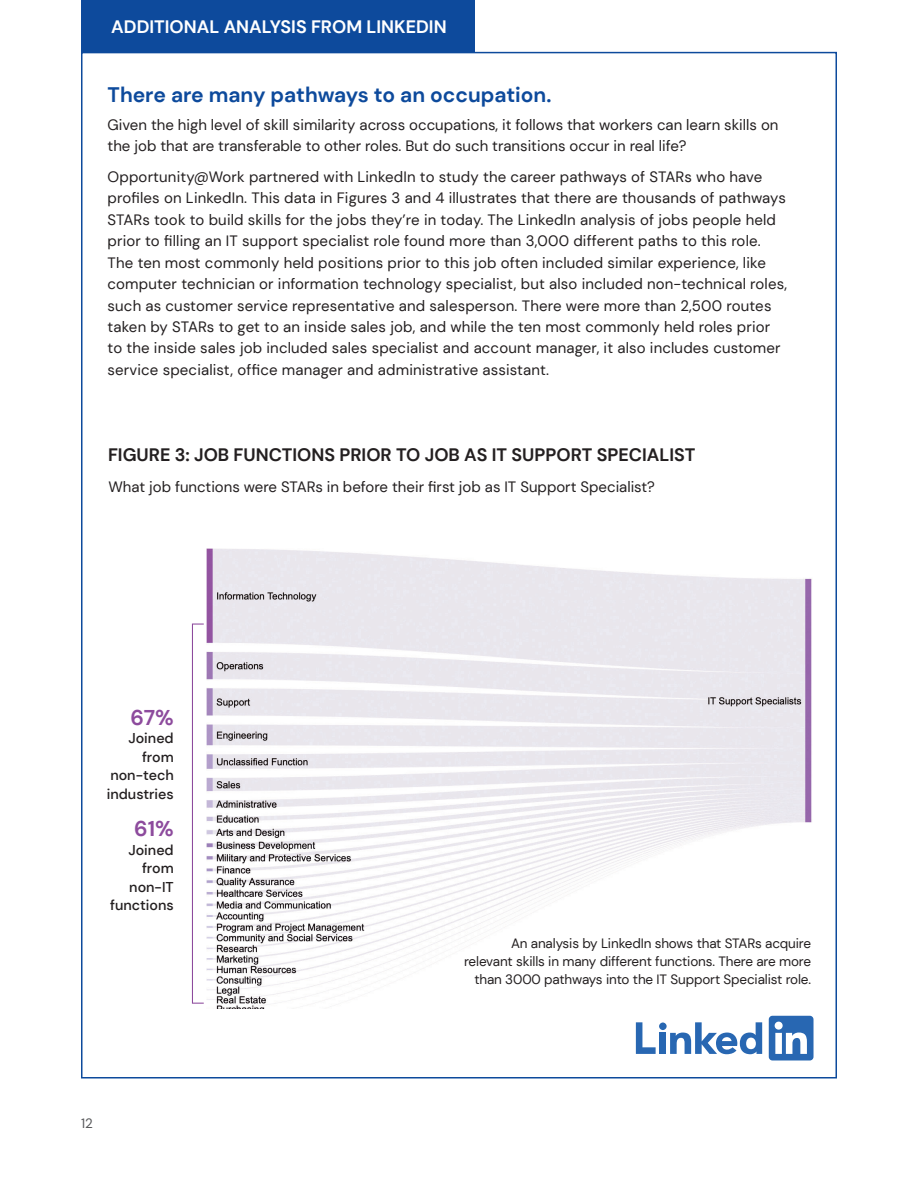
<style>
.page{position:relative;width:918px;height:1188px;background:#fff}
.page>*{position:absolute;margin:0;border:0;box-sizing:border-box;transform-origin:0 0}
.Body{font:700 21.3px "DM Sans";color:#8d4b9d}
.t1{font:700 21px "DM Sans";color:#0d4a9c}
.Figure_head{font:700 18px "DM Sans";color:#231f20}
.t2{font:700 18px "DM Sans";color:#fff}
.Body-2{font:15px/21.5px "DM Sans";letter-spacing:.01em;color:#231f20}
.Body-3{font:500 14.25px/18.6px "DM Sans";color:#231f20;text-align:right}
.Body-4{font:13.5px/18px "DM Sans";letter-spacing:-.01em;color:#231f20;text-align:right}
.t3{font:13.5px "DM Sans";color:#57585a}
</style>
<div class="page">
<img style="left:206px;top:548px;width:606px;height:461px">
<div style="left:192px;top:624px;width:12px;height:380px;border:1px solid #8d4b9d"></div>
<svg style="left:769px;top:1016px;width:45px;height:44px"></svg>
<div style="left:659px;top:1023px;width:8px;height:7px;background:#2867b2;border-radius:50%"></div>
<div style="left:660px;top:1033px;width:6px;height:21px;background:#2867b2"></div>
<svg style="left:636px;top:1022px;width:20px;height:32px"></svg>
<svg style="left:670px;top:1022px;width:92px;height:32px"></svg>
<div style="left:81px;top:0;width:393px;height:53px;background:#0d4a9c"></div>
<h2 class="t2" style="left:111px;top:16px;width:337px">ADDITIONAL ANALYSIS FROM LINKEDIN</h2>
<h2 class="t1" style="left:108px;top:81px;width:445px">There are many pathways to an occupation.</h2>
<p class="Body-2" style="left:108px;top:114px;width:672px">Given the high level of skill similarity across occupations, it follows that workers can learn skills on the job that are transferable to other roles. But do such transitions occur in real life?</p>
<p class="Body-2" style="left:108px;top:166px;width:681px">Opportunity@Work partnered with LinkedIn to study the career pathways of STARs who have profiles on LinkedIn. This data in Figures 3 and 4 illustrates that there are thousands of pathways STARs took to build skills for the jobs they’re in today. The LinkedIn analysis of jobs people held prior to filling an IT support specialist role found more than 3,000 different paths to this role.<br>The ten most commonly held positions prior to this job often included similar experience, like computer technician or information technology specialist, but also included non-technical roles, such as customer service representative and salesperson. There were more than 2,500 routes taken by STARs to get to an inside sales job, and while the ten most commonly held roles prior to the inside sales job included sales specialist and account manager, it also includes customer service specialist, office manager and administrative assistant.</p>
<p class="Figure_head" style="left:108px;top:444px;width:589px">FIGURE 3: JOB FUNCTIONS PRIOR TO JOB AS IT SUPPORT SPECIALIST</p>
<p class="Body-2" style="left:108px;top:476px;width:548px">What job functions were STARs in before their first job as IT Support Specialist?</p>
<p class="Body" style="left:130px;top:704px;width:45px">67%</p>
<p class="Body-3" style="left:107px;top:729px;width:68px">Joined from non-tech industries</p>
<p class="Body" style="left:134px;top:815px;width:41px">61%</p>
<p class="Body-3" style="left:110px;top:840px;width:65px">Joined from non-IT functions</p>
<p class="t3" style="left:81px;top:1115px;width:13px">12</p>
<p class="Body-4" style="left:464px;top:934px;width:349px">An analysis by LinkedIn shows that STARs acquire relevant skills in many different functions. There are more than 3000 pathways into the IT Support Specialist role.</p>
</div>
